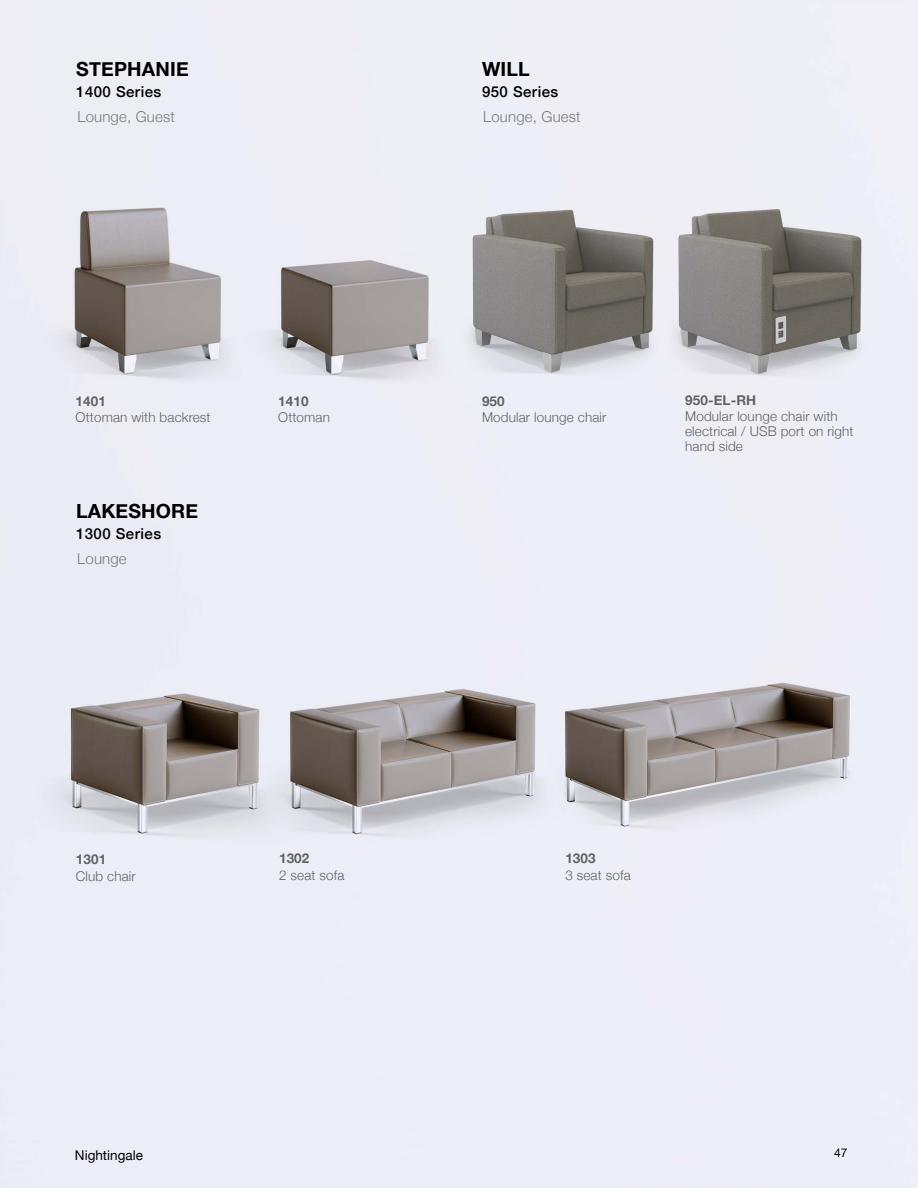
<style>
.page{position:relative;width:918px;height:1188px;background:#fff}
.page>*{position:absolute;margin:0;border:0;box-sizing:border-box;transform-origin:0 0}
.t1{font:700 19.5px "Helvetica Neue";letter-spacing:.01em;color:#000}
.t2{font:300 15px "Helvetica Neue";letter-spacing:.01em;color:#797a7d}
.t3{font:500 15px "Helvetica Neue";letter-spacing:.03em;color:#000}
.t4{font:300 13.5px/15px "Helvetica Neue";letter-spacing:.01em;color:#616264}
.t5{font:700 13.5px "Helvetica Neue";letter-spacing:.01em;color:#616264}
.t6{font:13.5px "Helvetica Neue";color:#000}
.t7{font:12px "Helvetica Neue";color:#000}
</style>
<div class="page">
<img style="left:0;top:0;width:918px;height:1188px">
<h1 class="t1" style="left:76px;top:54px;width:114px">STEPHANIE</h1>
<p class="t3" style="left:76px;top:80px;width:87px">1400 Series</p>
<h1 class="t1" style="left:482px;top:54px;width:49px">WILL</h1>
<p class="t3" style="left:482px;top:79px;width:78px">950 Series</p>
<p class="t2" style="left:78px;top:104px;width:99px">Lounge, Guest</p>
<p class="t2" style="left:483px;top:104px;width:99px">Lounge, Guest</p>
<p class="t5" style="left:76px;top:390px;width:32px">1401</p>
<p class="t4" style="left:76px;top:409px;width:136px">Ottoman with backrest</p>
<h1 class="t1" style="left:76px;top:496px;width:124px">LAKESHORE</h1>
<p class="t3" style="left:76px;top:521px;width:87px">1300 Series</p>
<p class="t2" style="left:77px;top:546px;width:51px">Lounge</p>
<p class="t5" style="left:278px;top:390px;width:32px">1410</p>
<p class="t4" style="left:278px;top:409px;width:53px">Ottoman</p>
<p class="t5" style="left:482px;top:390px;width:24px">950</p>
<p class="t4" style="left:482px;top:409px;width:126px">Modular lounge chair</p>
<p class="t5" style="left:685px;top:390px;width:73px">950-EL-RH</p>
<p class="t4" style="left:685px;top:408px;width:170px">Modular lounge chair with electrical / USB port on right hand side</p>
<p class="t5" style="left:76px;top:849px;width:32px">1301</p>
<p class="t4" style="left:76px;top:867px;width:61px">Club chair</p>
<p class="t5" style="left:279px;top:848px;width:32px">1302</p>
<p class="t4" style="left:279px;top:866px;width:67px">2 seat sofa</p>
<p class="t5" style="left:565px;top:848px;width:32px">1303</p>
<p class="t4" style="left:565px;top:866px;width:67px">3 seat sofa</p>
<p class="t6" style="left:75px;top:1147px;width:69px">Nightingale</p>
<p class="t7" style="left:834px;top:1146px;width:15px">47</p>
</div>
